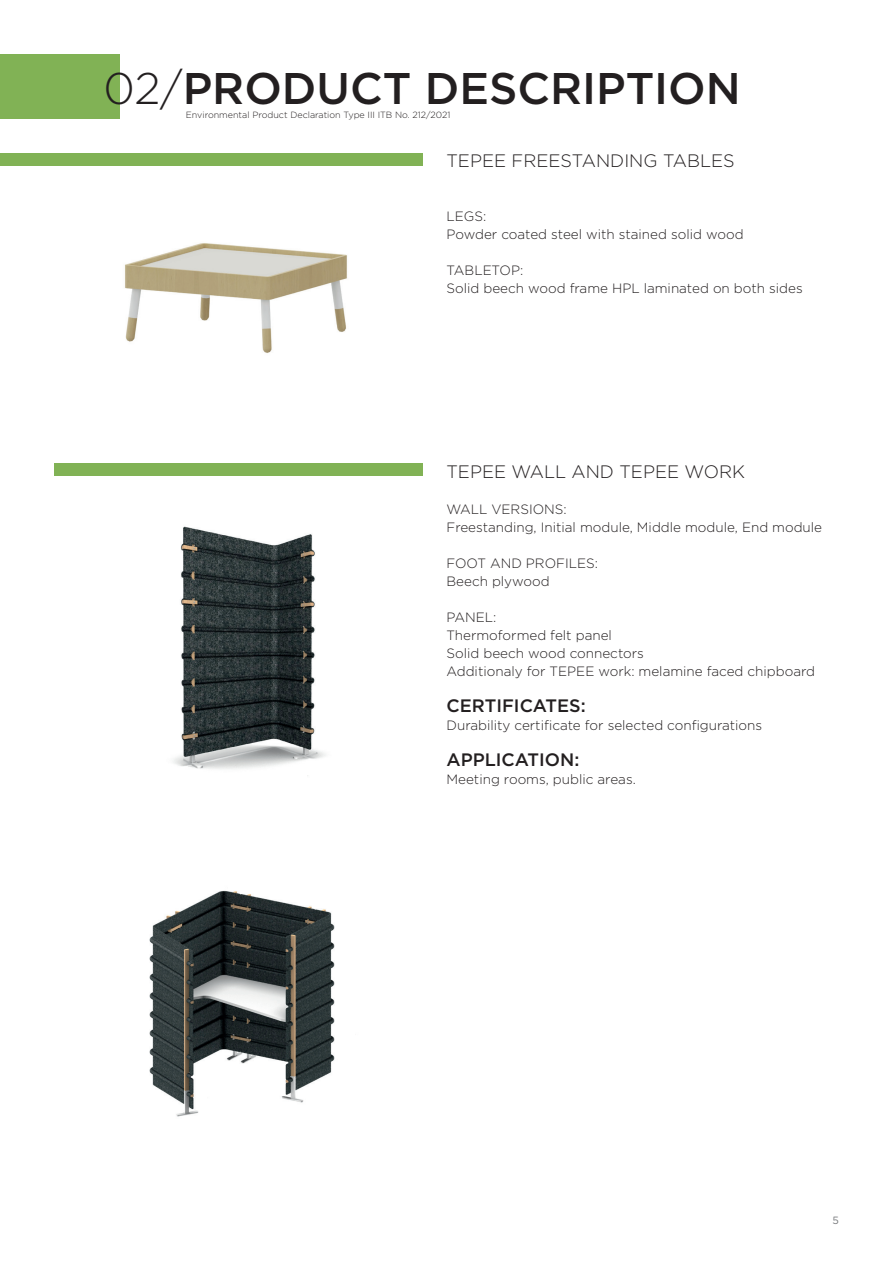
<style>
.page{position:relative;width:893px;height:1263px;background:#fff}
.page>*{position:absolute;margin:0;border:0;box-sizing:border-box;transform-origin:0 0}
.t1{font:500 44.25px "Gotham";color:#231f20}
.t2{font:300 18px "Gotham";color:#231f20}
.t3{font:500 18px "Gotham";color:#231f20}
.t4{font:300 13.5px/18px "Gotham";color:#231f20}
.t5{font:10.5px "Gotham";color:#76787b}
.t6{font:300 9px "Gotham";color:#231f20}
.s1{font-weight:300}
</style>
<div class="page">
<div style="left:0;top:54px;width:119px;height:64px;background:#81b255"></div>
<div style="left:0;top:153px;width:423px;height:12px;background:#81b255"></div>
<div style="left:54px;top:463px;width:369px;height:13px;background:#81b255"></div>
<img style="left:149px;top:890px;width:186px;height:227px">
<img style="left:173px;top:526px;width:153px;height:250px">
<img style="left:125px;top:243px;width:222px;height:110px">
<h1 class="t1" style="left:103px;top:59px;width:639px"><span class="s1">02/</span>PRODUCT DESCRIPTION</h1>
<p class="t6" style="left:186px;top:110px;width:266px">Environmental Product Declaration Type III ITB No. 212/2021</p>
<h2 class="t2" style="left:446px;top:149px;width:290px">TEPEE FREESTANDING TABLES</h2>
<p class="t4" style="left:446px;top:207px;width:299px">LEGS:<br>Powder coated steel with stained solid wood</p>
<p class="t4" style="left:446px;top:261px;width:358px">TABLETOP:<br>Solid beech wood frame HPL laminated on both sides</p>
<h2 class="t2" style="left:446px;top:460px;width:300px">TEPEE WALL AND TEPEE WORK</h2>
<p class="t4" style="left:446px;top:500px;width:377px">WALL VERSIONS:<br>Freestanding, Initial module, Middle module, End module</p>
<p class="t4" style="left:446px;top:554px;width:153px">FOOT AND PROFILES:<br>Beech plywood</p>
<p class="t4" style="left:446px;top:608px;width:370px">PANEL:<br>Thermoformed felt panel<br>Solid beech wood connectors<br>Additionaly for TEPEE work: melamine faced chipboard</p>
<h2 class="t3" style="left:446px;top:694px;width:141px">CERTIFICATES:</h2>
<p class="t4" style="left:446px;top:716px;width:317px">Durability certificate for selected configurations</p>
<h2 class="t3" style="left:446px;top:748px;width:134px">APPLICATION:</h2>
<p class="t4" style="left:446px;top:770px;width:191px">Meeting rooms, public areas.</p>
<p class="t5" style="left:832px;top:1214px;width:8px">5</p>
</div>
